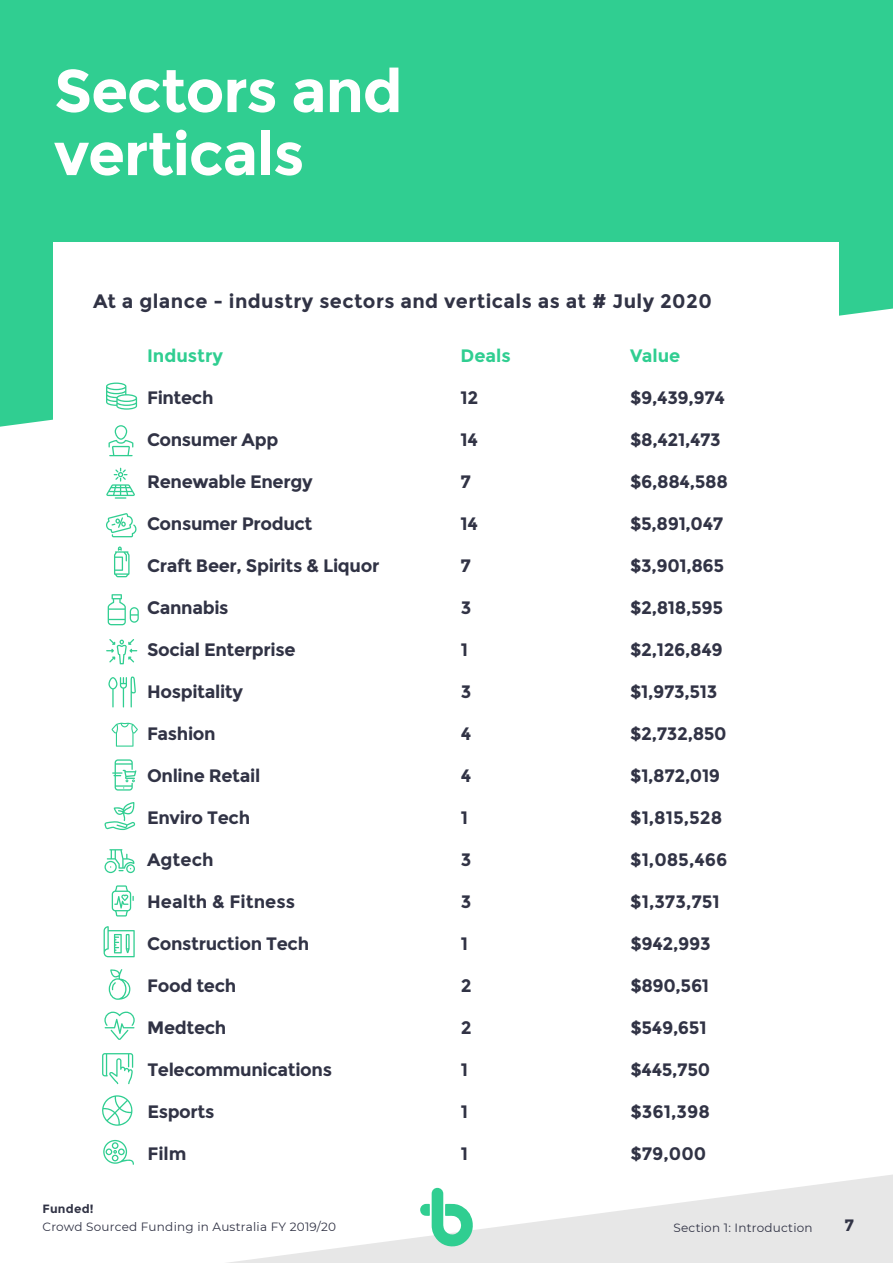
<style>
.page{position:relative;width:893px;height:1263px;background:#fff}
.page>*{position:absolute;margin:0;border:0;box-sizing:border-box;transform-origin:0 0}
.t1{font:700 60px/63px "Montserrat";letter-spacing:-.02em;color:#fff}
.t2{font:700 19.5px "Montserrat";letter-spacing:.02em;color:#313345}
.t3{font:700 18px "Montserrat";letter-spacing:-.02em;color:#313345}
.t4{font:700 18px "Montserrat";color:#30ce91}
.t5{font:700 18px "Montserrat";color:#313345}
.t6{font:700 16.5px "Montserrat";color:#313345}
.t7{font:12px "Montserrat";letter-spacing:.02em;color:#313345}
.t8{font:700 12px "Montserrat";letter-spacing:.02em;color:#313345}
</style>
<div class="page">
<div style="left:0;top:0;width:893px;height:427px;background:#30ce91"></div>
<div style="left:54px;top:242px;width:785px;height:362px;background:#fff"></div>
<svg style="left:227px;top:1174px;width:666px;height:89px;fill:#e7e7e7"></svg>
<svg style="left:420px;top:1188px;width:54px;height:60px"></svg>
<svg style="left:104px;top:1011px;width:31px;height:29px"></svg>
<svg style="left:109px;top:969px;width:21px;height:31px"></svg>
<svg style="left:104px;top:926px;width:31px;height:31px"></svg>
<svg style="left:102px;top:1053px;width:31px;height:31px"></svg>
<svg style="left:102px;top:1095px;width:31px;height:31px"></svg>
<svg style="left:103px;top:1140px;width:31px;height:25px"></svg>
<svg style="left:112px;top:885px;width:22px;height:31px"></svg>
<svg style="left:105px;top:849px;width:30px;height:24px"></svg>
<svg style="left:104px;top:802px;width:31px;height:28px"></svg>
<svg style="left:106px;top:383px;width:31px;height:27px"></svg>
<svg style="left:106px;top:468px;width:29px;height:31px"></svg>
<svg style="left:114px;top:546px;width:16px;height:31px"></svg>
<svg style="left:109px;top:425px;width:24px;height:31px"></svg>
<svg style="left:112px;top:759px;width:24px;height:31px"></svg>
<svg style="left:108px;top:676px;width:28px;height:31px"></svg>
<svg style="left:106px;top:639px;width:31px;height:25px"></svg>
<svg style="left:106px;top:513px;width:31px;height:24px"></svg>
<svg style="left:108px;top:594px;width:31px;height:31px"></svg>
<svg style="left:111px;top:723px;width:27px;height:24px"></svg>
<h1 class="t1" style="left:54px;top:60px;width:350px">Sectors and verticals</h1>
<p class="t2" style="left:93px;top:289px;width:620px">At a glance - industry sectors and verticals as at # July 2020</p>
<p class="t4" style="left:147px;top:345px;width:78px">Industry</p>
<p class="t4" style="left:461px;top:345px;width:52px">Deals</p>
<p class="t4" style="left:630px;top:345px;width:52px">Value</p>
<p class="t3" style="left:147px;top:387px;width:68px">Fintech</p>
<p class="t3" style="left:461px;top:387px;width:19px">12</p>
<p class="t3" style="left:630px;top:387px;width:97px">$9,439,974</p>
<p class="t3" style="left:147px;top:429px;width:133px">Consumer App</p>
<p class="t3" style="left:461px;top:429px;width:19px">14</p>
<p class="t3" style="left:630px;top:429px;width:92px">$8,421,473</p>
<p class="t3" style="left:147px;top:471px;width:167px">Renewable Energy</p>
<p class="t3" style="left:461px;top:471px;width:12px">7</p>
<p class="t3" style="left:630px;top:471px;width:99px">$6,884,588</p>
<p class="t3" style="left:147px;top:513px;width:167px">Consumer Product</p>
<p class="t3" style="left:461px;top:513px;width:19px">14</p>
<p class="t3" style="left:630px;top:513px;width:95px">$5,891,047</p>
<p class="t3" style="left:147px;top:555px;width:234px">Craft Beer, Spirits &amp; Liquor</p>
<p class="t3" style="left:461px;top:555px;width:12px">7</p>
<p class="t3" style="left:630px;top:555px;width:96px">$3,901,865</p>
<p class="t3" style="left:147px;top:597px;width:83px">Cannabis</p>
<p class="t3" style="left:461px;top:597px;width:12px">3</p>
<p class="t3" style="left:630px;top:597px;width:94px">$2,818,595</p>
<p class="t3" style="left:147px;top:639px;width:150px">Social Enterprise</p>
<p class="t3" style="left:461px;top:639px;width:9px">1</p>
<p class="t3" style="left:630px;top:639px;width:94px">$2,126,849</p>
<p class="t3" style="left:147px;top:681px;width:97px">Hospitality</p>
<p class="t3" style="left:461px;top:681px;width:12px">3</p>
<p class="t3" style="left:630px;top:681px;width:89px">$1,973,513</p>
<p class="t3" style="left:147px;top:723px;width:70px">Fashion</p>
<p class="t3" style="left:461px;top:723px;width:12px">4</p>
<p class="t3" style="left:630px;top:723px;width:98px">$2,732,850</p>
<p class="t3" style="left:147px;top:765px;width:115px">Online Retail</p>
<p class="t3" style="left:461px;top:765px;width:12px">4</p>
<p class="t3" style="left:630px;top:765px;width:91px">$1,872,019</p>
<p class="t3" style="left:147px;top:807px;width:104px">Enviro Tech</p>
<p class="t3" style="left:461px;top:807px;width:9px">1</p>
<p class="t3" style="left:630px;top:807px;width:94px">$1,815,528</p>
<p class="t3" style="left:147px;top:849px;width:68px">Agtech</p>
<p class="t3" style="left:461px;top:849px;width:12px">3</p>
<p class="t3" style="left:630px;top:849px;width:99px">$1,085,466</p>
<p class="t5" style="left:147px;top:891px;width:149px">Health &amp; Fitness</p>
<p class="t3" style="left:461px;top:891px;width:12px">3</p>
<p class="t3" style="left:630px;top:891px;width:91px">$1,373,751</p>
<p class="t3" style="left:147px;top:933px;width:163px">Construction Tech</p>
<p class="t3" style="left:461px;top:933px;width:9px">1</p>
<p class="t3" style="left:630px;top:933px;width:82px">$942,993</p>
<p class="t3" style="left:147px;top:975px;width:91px">Food tech</p>
<p class="t3" style="left:461px;top:975px;width:12px">2</p>
<p class="t3" style="left:630px;top:975px;width:80px">$890,561</p>
<p class="t3" style="left:147px;top:1017px;width:81px">Medtech</p>
<p class="t3" style="left:461px;top:1017px;width:12px">2</p>
<p class="t3" style="left:630px;top:1017px;width:78px">$549,651</p>
<p class="t3" style="left:147px;top:1059px;width:186px">Telecommunications</p>
<p class="t3" style="left:461px;top:1059px;width:9px">1</p>
<p class="t3" style="left:630px;top:1059px;width:81px">$445,750</p>
<p class="t3" style="left:147px;top:1101px;width:69px">Esports</p>
<p class="t3" style="left:461px;top:1101px;width:9px">1</p>
<p class="t3" style="left:630px;top:1101px;width:81px">$361,398</p>
<p class="t3" style="left:147px;top:1143px;width:41px">Film</p>
<p class="t3" style="left:461px;top:1143px;width:9px">1</p>
<p class="t3" style="left:630px;top:1143px;width:77px">$79,000</p>
<p class="t8" style="left:43px;top:1202px;width:53px">Funded!</p>
<p class="t7" style="left:43px;top:1219px;width:295px">Crowd Sourced Funding in Australia FY 2019/20</p>
<p class="t7" style="left:673px;top:1219px;width:141px">Section 1: Introduction</p>
<p class="t6" style="left:844px;top:1215px;width:11px">7</p>
</div>
